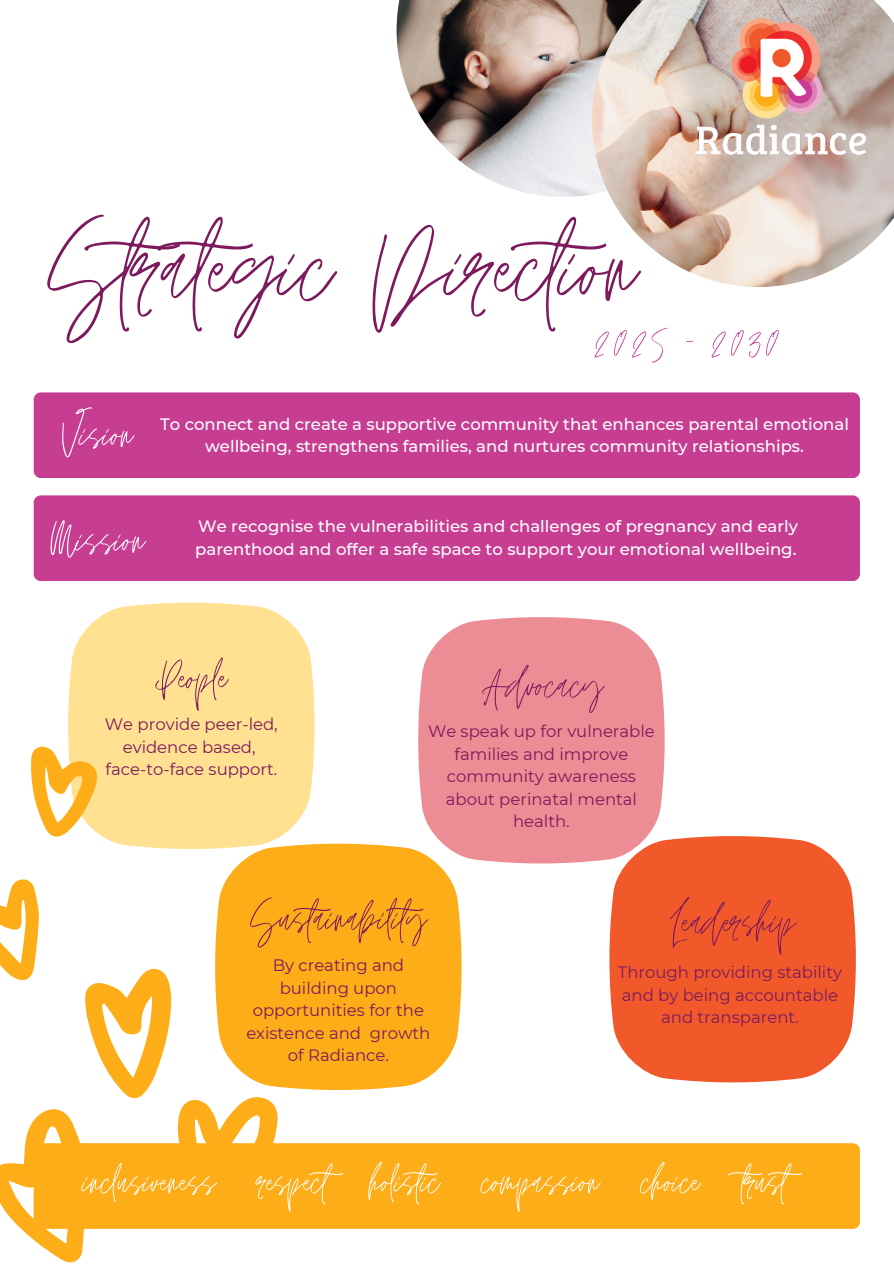
<style>
.page{position:relative;width:894px;height:1264px;background:#fff}
.page>*{position:absolute;margin:0;border:0;box-sizing:border-box;transform-origin:0 0}
.t1{font:155.85px "Jonathan";color:#7d1a5d}
.t2{font:60.75px "Jonathan";color:#7d1a5d}
.t3{font:60.75px "Jonathan";color:#fff}
.t4{font:55.5px "Jonathan";color:#fff}
.t5{font:52.5px "Jonathan";color:#c73d92}
.t6{font:16.5px/22.5px "Montserrat";color:#7d1a5d;text-align:center}
.t7{font:500 16.5px/22.5px "Montserrat";color:#fff;text-align:center}
</style>
<div class="page">
<div style="left:34px;top:392px;width:825px;height:86px;background:#c73d92;border-radius:7px"></div>
<div style="left:34px;top:495px;width:825px;height:86px;background:#c73d92;border-radius:7px"></div>
<img style="left:396px;top:0;width:195px;height:197px">
<img style="left:591px;top:0;width:302px;height:287px">
<div style="left:34px;top:1143px;width:825px;height:85px;background:#fdad18;border-radius:7px"></div>
<img style="left:696px;top:19px;width:169px;height:136px">
<svg style="left:342px;top:843px;width:120px;height:247px;background:#fdb329"></svg>
<svg style="left:68px;top:602px;width:247px;height:134px;background:#ffe39b"></svg>
<svg style="left:0;top:736px;width:342px;height:527px"></svg>
<svg style="left:417px;top:617px;width:248px;height:247px;background:#ed959c"></svg>
<svg style="left:608px;top:834px;width:248px;height:249px;background:#f2693f"></svg>
<p class="t1" style="left:47px;top:181px;width:599px">Strategic Direction</p>
<p class="t5" style="left:591px;top:311px;width:191px">2025 - 2030</p>
<h2 class="t3" style="left:62px;top:400px;width:72px">Vision</h2>
<p class="t7" style="left:160px;top:412px;width:690px">To connect and create a supportive community that enhances parental emotional wellbeing, strengthens families, and nurtures community relationships.</p>
<p class="t3" style="left:51px;top:506px;width:96px">Mission</p>
<h1 class="t7" style="left:195px;top:515px;width:604px;text-align:left">We recognise the vulnerabilities and challenges of pregnancy and early parenthood and offer a safe space to support your emotional wellbeing.</h1>
<h3 class="t2" style="left:155px;top:644px;width:74px">People</h3>
<p class="t2" style="left:482px;top:651px;width:123px">Advocacy</p>
<h4 class="t6" style="left:105px;top:713px;width:174px">We provide peer-led, evidence based,</h4>
<h2 class="t6" style="left:105px;top:758px;width:173px">face-to-face support.</h2>
<h2 class="t6" style="left:428px;top:720px;width:228px">We speak up for vulnerable families and improve community awareness about perinatal mental health.</h2>
<h2 class="t2" style="left:250px;top:884px;width:190px">Sustainability</h2>
<p class="t2" style="left:669px;top:888px;width:127px">Leadership</p>
<h4 class="t6" style="left:246px;top:954px;width:185px">By creating and building upon opportunities for the existence and growth of Radiance.</h4>
<p class="t6" style="left:617px;top:960px;width:225px">Through providing stability and by being accountable and transparent.</p>
<p class="t4" style="left:83px;top:1150px;width:734px">inclusiveness respect holistic compassion choice trust</p>
</div>
